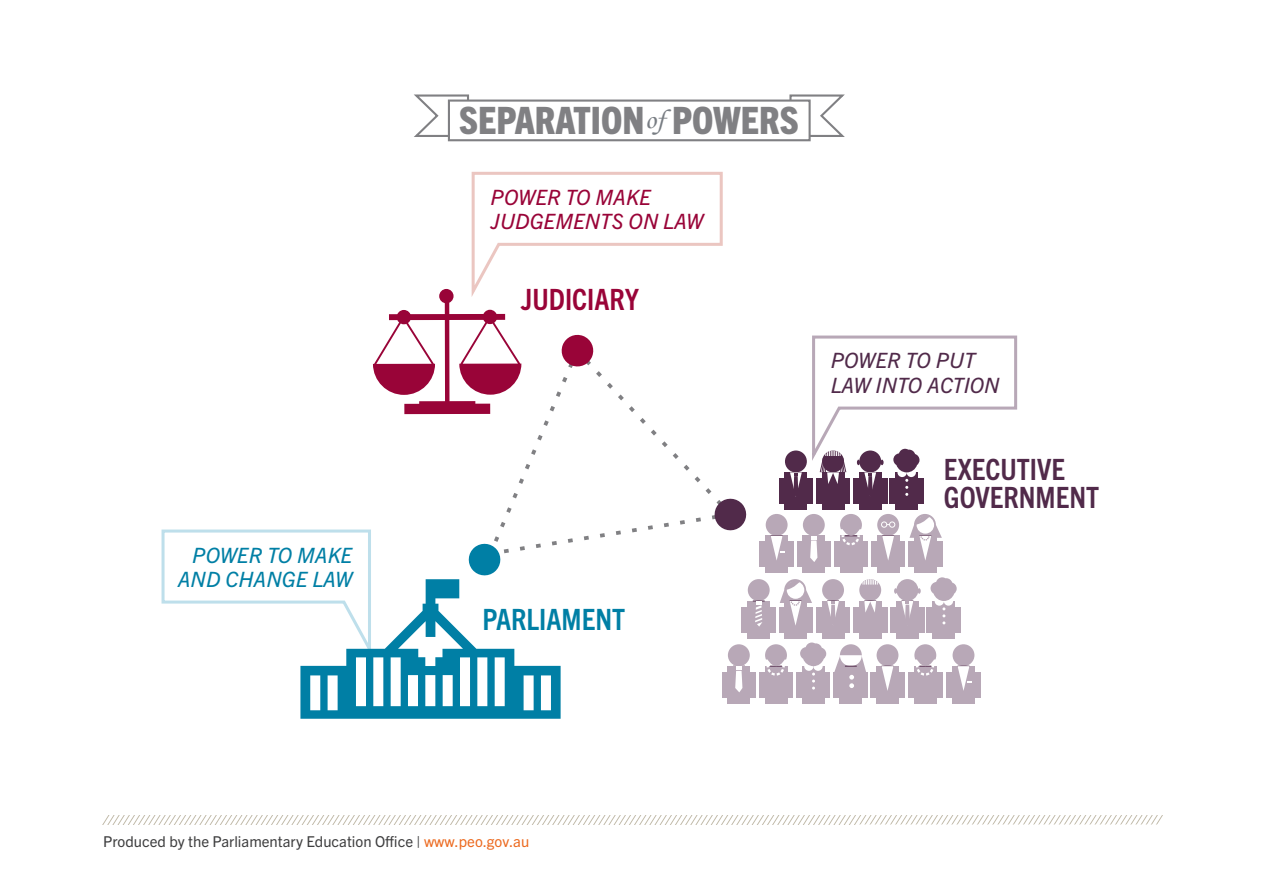
<style>
.page{position:relative;width:1263px;height:893px;background:#fff}
.page>*{position:absolute;margin:0;border:0;box-sizing:border-box;transform-origin:0 0}
.t1{font:800 condensed 37.8px "Trade Gothic Next LT Pro";color:#808083}
.t2{font:700 condensed 29.4px/27.3px "Trade Gothic Next LT Pro";color:#512a4a}
.t3{font:700 condensed 29.4px "Trade Gothic Next LT Pro";color:#007fa5}
.t4{font:700 condensed 29.4px "Trade Gothic Next LT Pro";color:#990438}
.t5{font:italic 21.15px/24.2px "Trade Gothic Next LT Pro";color:#990438}
.t6{font:italic 21.15px/24.2px "Trade Gothic Next LT Pro";color:#007fa5;text-align:right}
.t7{font:italic 21.15px/24.2px "Trade Gothic Next LT Pro";color:#512a4a}
.t8{font:15px "Trade Gothic Next LT Pro";color:#3e3e3f}
.s1{color:#ec6a20}
</style>
<div class="page">
<svg style="left:471px;top:171px;width:252px;height:124px"></svg>
<div style="left:483px;top:310px;width:14px;height:14px;background:#990438;border-radius:50%"></div>
<div style="left:397px;top:310px;width:14px;height:14px;background:#990438;border-radius:50%"></div>
<div style="left:439px;top:289px;width:15px;height:14px;background:#990438;border-radius:50%"></div>
<svg style="left:389px;top:314px;width:116px;height:1px"></svg>
<hr style="left:445px;top:296px;width:4px;height:112px;background:#990438">
<div style="left:891px;top:672px;width:13px;height:25px;background:#b8a8b7"></div>
<div style="left:870px;top:672px;width:14px;height:25px;background:#b8a8b7"></div>
<div style="left:876px;top:644px;width:22px;height:22px;background:#b8a8b7;border-radius:50%"></div>
<div style="left:876px;top:666px;width:23px;height:37px;background:#b8a8b7"></div>
<svg style="left:882px;top:666px;width:11px;height:25px"></svg>
<div style="left:854px;top:672px;width:13px;height:25px;background:#b8a8b7"></div>
<div style="left:833px;top:672px;width:14px;height:25px;background:#b8a8b7"></div>
<div style="left:840px;top:644px;width:22px;height:22px;background:#b8a8b7;border-radius:50%"></div>
<div style="left:840px;top:666px;width:22px;height:37px;background:#b8a8b7"></div>
<svg style="left:834px;top:655px;width:32px;height:33px"></svg>
<div style="left:742px;top:672px;width:14px;height:25px;background:#b8a8b7"></div>
<svg style="left:728px;top:644px;width:22px;height:22px"></svg>
<div style="left:728px;top:666px;width:22px;height:37px;background:#b8a8b7"></div>
<svg style="left:161px;top:315px;width:587px;height:404px"></svg>
<div style="left:817px;top:672px;width:13px;height:25px;background:#b8a8b7"></div>
<div style="left:796px;top:672px;width:13px;height:25px;background:#b8a8b7"></div>
<div style="left:802px;top:666px;width:23px;height:37px;background:#b8a8b7"></div>
<div style="left:804px;top:661px;width:9px;height:10px;background:#fff;border-radius:50%"></div>
<div style="left:813px;top:661px;width:10px;height:10px;background:#fff;border-radius:50%"></div>
<svg style="left:812px;top:673px;width:3px;height:17px"></svg>
<svg style="left:800px;top:642px;width:26px;height:24px"></svg>
<div style="left:780px;top:672px;width:13px;height:25px;background:#b8a8b7"></div>
<div style="left:759px;top:672px;width:13px;height:25px;background:#b8a8b7"></div>
<div style="left:765px;top:666px;width:22px;height:37px;background:#b8a8b7"></div>
<svg style="left:765px;top:644px;width:22px;height:32px"></svg>
<div style="left:929px;top:672px;width:13px;height:25px;background:#b8a8b7"></div>
<div style="left:908px;top:672px;width:14px;height:25px;background:#b8a8b7"></div>
<div style="left:914px;top:666px;width:22px;height:37px;background:#b8a8b7"></div>
<svg style="left:914px;top:644px;width:22px;height:32px"></svg>
<div style="left:967px;top:672px;width:13px;height:25px;background:#b8a8b7"></div>
<div style="left:946px;top:672px;width:14px;height:25px;background:#b8a8b7"></div>
<div style="left:952px;top:644px;width:22px;height:22px;background:#b8a8b7;border-radius:50%"></div>
<div style="left:952px;top:666px;width:23px;height:37px;background:#b8a8b7"></div>
<svg style="left:958px;top:666px;width:14px;height:25px"></svg>
<div style="left:892px;top:542px;width:13px;height:25px;background:#b8a8b7"></div>
<div style="left:871px;top:542px;width:13px;height:25px;background:#b8a8b7"></div>
<div style="left:877px;top:514px;width:22px;height:22px;background:#b8a8b7;border-radius:50%"></div>
<div style="left:877px;top:536px;width:22px;height:37px;background:#b8a8b7"></div>
<svg style="left:882px;top:536px;width:12px;height:24px"></svg>
<div style="left:929px;top:542px;width:14px;height:25px;background:#b8a8b7"></div>
<div style="left:909px;top:542px;width:13px;height:25px;background:#b8a8b7"></div>
<div style="left:914px;top:536px;width:22px;height:37px;background:#b8a8b7"></div>
<svg style="left:909px;top:514px;width:33px;height:46px"></svg>
<div style="left:817px;top:542px;width:14px;height:25px;background:#b8a8b7"></div>
<div style="left:797px;top:542px;width:13px;height:25px;background:#b8a8b7"></div>
<div style="left:803px;top:514px;width:22px;height:22px;background:#b8a8b7;border-radius:50%"></div>
<div style="left:802px;top:536px;width:23px;height:37px;background:#b8a8b7"></div>
<svg style="left:810px;top:536px;width:7px;height:26px"></svg>
<div style="left:855px;top:542px;width:13px;height:25px;background:#b8a8b7"></div>
<div style="left:834px;top:542px;width:13px;height:25px;background:#b8a8b7"></div>
<div style="left:840px;top:536px;width:22px;height:37px;background:#b8a8b7"></div>
<svg style="left:840px;top:514px;width:22px;height:31px"></svg>
<div style="left:780px;top:542px;width:14px;height:25px;background:#b8a8b7"></div>
<div style="left:760px;top:542px;width:13px;height:25px;background:#b8a8b7"></div>
<div style="left:766px;top:514px;width:21px;height:22px;background:#b8a8b7;border-radius:50%"></div>
<div style="left:765px;top:536px;width:23px;height:37px;background:#b8a8b7"></div>
<svg style="left:771px;top:536px;width:14px;height:24px"></svg>
<svg style="left:881px;top:522px;width:14px;height:5px"></svg>
<div style="left:947px;top:607px;width:13px;height:25px;background:#b8a8b7"></div>
<div style="left:927px;top:607px;width:13px;height:25px;background:#b8a8b7"></div>
<div style="left:933px;top:601px;width:22px;height:37px;background:#b8a8b7"></div>
<div style="left:935px;top:596px;width:9px;height:10px;background:#fff;border-radius:50%"></div>
<div style="left:944px;top:596px;width:9px;height:10px;background:#fff;border-radius:50%"></div>
<svg style="left:942px;top:607px;width:3px;height:17px"></svg>
<svg style="left:930px;top:577px;width:27px;height:24px"></svg>
<div style="left:762px;top:607px;width:14px;height:25px;background:#b8a8b7"></div>
<div style="left:742px;top:607px;width:13px;height:25px;background:#b8a8b7"></div>
<div style="left:748px;top:579px;width:22px;height:22px;background:#b8a8b7;border-radius:50%"></div>
<div style="left:747px;top:601px;width:23px;height:37px;background:#b8a8b7"></div>
<svg style="left:755px;top:601px;width:7px;height:26px"></svg>
<div style="left:799px;top:607px;width:14px;height:25px;background:#b8a8b7"></div>
<div style="left:779px;top:607px;width:13px;height:25px;background:#b8a8b7"></div>
<div style="left:784px;top:601px;width:23px;height:37px;background:#b8a8b7"></div>
<svg style="left:780px;top:579px;width:32px;height:46px"></svg>
<div style="left:837px;top:607px;width:13px;height:25px;background:#b8a8b7"></div>
<div style="left:816px;top:607px;width:13px;height:25px;background:#b8a8b7"></div>
<div style="left:822px;top:579px;width:22px;height:22px;background:#b8a8b7;border-radius:50%"></div>
<div style="left:822px;top:601px;width:22px;height:37px;background:#b8a8b7"></div>
<svg style="left:827px;top:601px;width:12px;height:16px"></svg>
<div style="left:911px;top:607px;width:13px;height:25px;background:#b8a8b7"></div>
<div style="left:890px;top:607px;width:14px;height:25px;background:#b8a8b7"></div>
<div style="left:896px;top:601px;width:23px;height:37px;background:#b8a8b7"></div>
<div style="left:874px;top:607px;width:13px;height:25px;background:#b8a8b7"></div>
<div style="left:853px;top:607px;width:14px;height:25px;background:#b8a8b7"></div>
<div style="left:859px;top:579px;width:22px;height:22px;background:#b8a8b7;border-radius:50%"></div>
<div style="left:859px;top:601px;width:22px;height:37px;background:#b8a8b7"></div>
<svg style="left:864px;top:601px;width:12px;height:11px"></svg>
<svg style="left:863px;top:579px;width:15px;height:6px"></svg>
<svg style="left:894px;top:579px;width:27px;height:39px"></svg>
<div style="left:910px;top:478px;width:13px;height:26px;background:#512a4a"></div>
<div style="left:889px;top:478px;width:14px;height:26px;background:#512a4a"></div>
<div style="left:895px;top:472px;width:23px;height:38px;background:#512a4a"></div>
<div style="left:799px;top:478px;width:14px;height:26px;background:#512a4a"></div>
<div style="left:779px;top:478px;width:13px;height:26px;background:#512a4a"></div>
<div style="left:785px;top:450px;width:22px;height:22px;background:#512a4a;border-radius:50%"></div>
<div style="left:785px;top:472px;width:22px;height:38px;background:#512a4a"></div>
<svg style="left:790px;top:472px;width:12px;height:25px"></svg>
<div style="left:874px;top:478px;width:13px;height:26px;background:#512a4a"></div>
<div style="left:853px;top:478px;width:14px;height:26px;background:#512a4a"></div>
<div style="left:859px;top:472px;width:22px;height:38px;background:#512a4a"></div>
<div style="left:837px;top:478px;width:13px;height:26px;background:#512a4a"></div>
<div style="left:816px;top:478px;width:13px;height:26px;background:#512a4a"></div>
<div style="left:822px;top:472px;width:22px;height:38px;background:#512a4a"></div>
<svg style="left:812px;top:335px;width:206px;height:163px"></svg>
<svg style="left:414px;top:94px;width:56px;height:45px"></svg>
<svg style="left:788px;top:94px;width:57px;height:43px"></svg>
<div style="left:449px;top:101px;width:361px;height:39px;background:#fff"></div>
<div style="left:448px;top:100px;width:363px;height:41px;border:2px solid #808083"></div>
<svg style="left:103px;top:815px;width:1060px;height:9px"></svg>
<h3 class="t6" style="left:178px;top:542px;width:176px">POWER TO MAKE<br>AND CHANGE LAW</h3>
<h1 class="t1" style="left:459px;top:95px;width:341px">SEPARATION<sup>of</sup> POWERS</h1>
<h3 class="t5" style="left:490px;top:184px;width:214px">POWER TO MAKE<br>JUDGEMENTS ON LAW</h3>
<h2 class="t4" style="left:521px;top:279px;width:119px">JUDICIARY</h2>
<h3 class="t7" style="left:831px;top:347px;width:170px">POWER TO PUT<br>LAW INTO ACTION</h3>
<h2 class="t2" style="left:944px;top:454px;width:157px">EXECUTIVE<br>GOVERNMENT</h2>
<h2 class="t3" style="left:482px;top:600px;width:144px">PARLIAMENT</h2>
<p class="t8" style="left:103px;top:831px;width:428px">Produced by the Parliamentary Education Office | <span class="s1">www.peo.gov.au</span></p>
</div>
